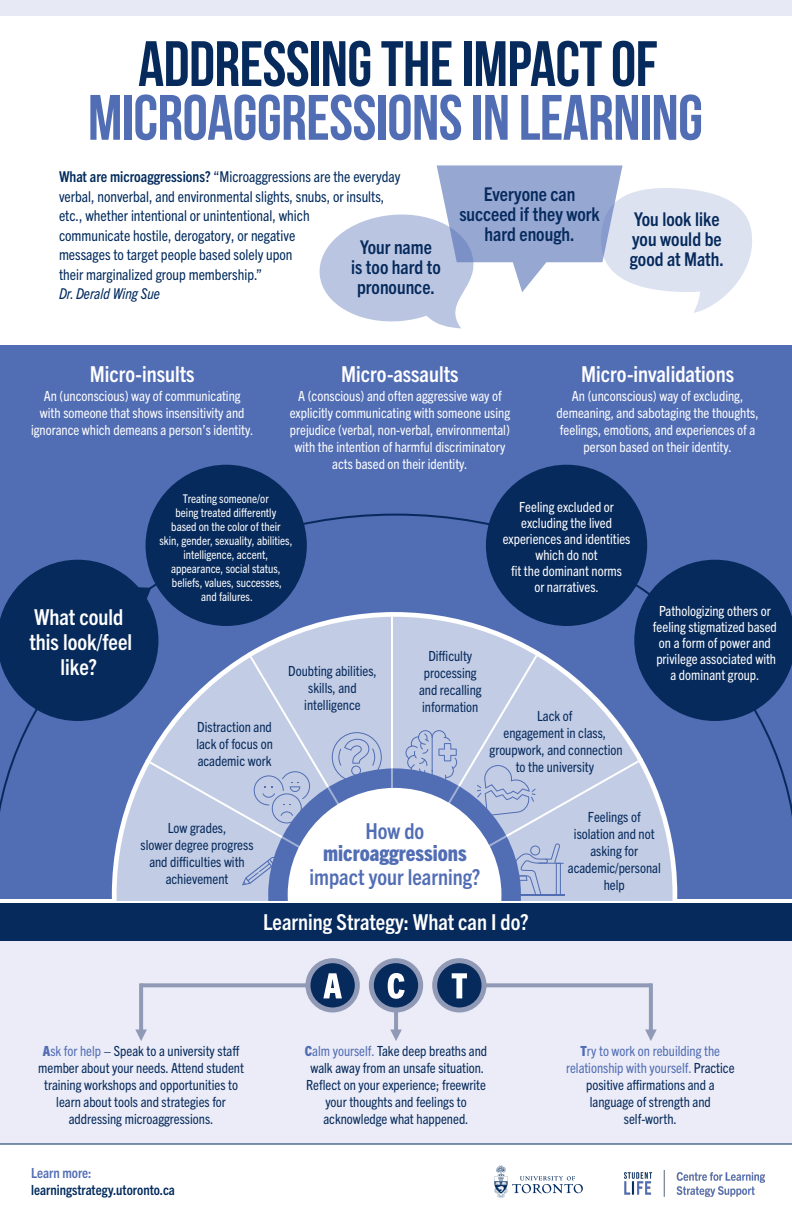
<style>
.page{position:relative;width:792px;height:1224px;background:#fff}
.page>*{position:absolute;margin:0;border:0;box-sizing:border-box;transform-origin:0 0}
.t1{font:700 64px/53.8px "Bebas Neue";letter-spacing:-.01em;color:#516db4;text-align:center}
.t2{font:700 condensed 22px/25px "Trade Gothic Next LT Pro";color:#fff;text-align:center}
.t3{font:800 condensed 22px/22px "Trade Gothic Next LT Pro";color:#516db4;text-align:center}
.t4{font:700 condensed 22px "Trade Gothic Next LT Pro";color:#516db4}
.t5{font:700 condensed 19px/20px "Trade Gothic Next LT Pro";color:#062a5c;text-align:center}
.t6{font:condensed 15px/19.5px "Trade Gothic Next LT Pro";color:#002a5c}
.t7{font:condensed 14px/17px "Trade Gothic Next LT Pro";color:#062a5c;text-align:center}
.t8{font:condensed 14px/17px "Trade Gothic Next LT Pro";color:#fff;text-align:center}
.t9{font:700 condensed 14px/16.8px "Trade Gothic Next LT Pro";color:#002a5c}
.t10{font:condensed 12px/14px "Trade Gothic Next LT Pro";color:#fff;text-align:center}
.s1{color:#062a5c}
.s2{font-weight:700}
.s3{font-style:italic}
.s4{font-weight:800;color:#516db4}
.s5{color:#516db4}
</style>
<div class="page">
<div style="left:0;top:346px;width:792px;height:553px;background:#516db4"></div>
<svg style="left:0;top:514px;width:792px;height:385px"></svg>
<div style="left:0;top:919px;width:792px;height:224px;background:#ebecf7"></div>
<svg style="left:0;top:1144px;width:792px;height:54px"></svg>
<div style="left:0;top:0;width:792px;height:15px;background:#e7e9f5"></div>
<svg style="left:117px;top:617px;width:556px;height:283px"></svg>
<svg style="left:129px;top:749px;width:85px;height:151px;background:#bfc9e2"></svg>
<svg style="left:214px;top:617px;width:175px;height:283px;background:#b8c3df"></svg>
<svg style="left:573px;top:749px;width:85px;height:151px;background:#c0cae3"></svg>
<svg style="left:389px;top:617px;width:184px;height:283px;background:#b7c3df"></svg>
<div style="left:0;top:903px;width:792px;height:38px;background:#062a5c"></div>
<svg style="left:487px;top:983px;width:162px;height:4px"></svg>
<svg style="left:645px;top:1029px;width:12px;height:12px"></svg>
<hr style="left:649px;top:983px;width:4px;height:49px;background:#909ab6">
<svg style="left:390px;top:1029px;width:12px;height:12px"></svg>
<hr style="left:394px;top:983px;width:4px;height:49px;background:#909ab6">
<svg style="left:143px;top:983px;width:162px;height:4px"></svg>
<svg style="left:135px;top:1029px;width:12px;height:12px"></svg>
<hr style="left:139px;top:983px;width:4px;height:49px;background:#909ab6">
<svg style="left:308px;top:961px;width:49px;height:49px"></svg>
<div style="left:305px;top:958px;width:55px;height:54px;border:5px solid #909ab6;border-radius:50%"></div>
<svg style="left:323px;top:973px;width:19px;height:25px"></svg>
<svg style="left:371px;top:961px;width:50px;height:49px"></svg>
<div style="left:369px;top:958px;width:54px;height:54px;border:5px solid #909ab6;border-radius:50%"></div>
<svg style="left:388px;top:973px;width:17px;height:26px"></svg>
<svg style="left:435px;top:961px;width:49px;height:49px"></svg>
<div style="left:432px;top:958px;width:55px;height:54px;border:5px solid #909ab6;border-radius:50%"></div>
<svg style="left:452px;top:973px;width:15px;height:25px"></svg>
<svg style="left:319px;top:165px;width:433px;height:163px"></svg>
<div style="left:146px;top:465px;width:161px;height:161px;background:#062a5c;border-radius:50%"></div>
<svg style="left:634px;top:560px;width:158px;height:161px"></svg>
<div style="left:486px;top:465px;width:161px;height:161px;background:#062a5c;border-radius:50%"></div>
<svg style="left:0;top:560px;width:158px;height:161px"></svg>
<hr style="left:510px;top:895px;width:55px;height:1px;background:#516db4">
<svg style="left:242px;top:730px;width:322px;height:170px;background:#c5cee5"></svg>
<svg style="left:494px;top:1165px;width:89px;height:32px"></svg>
<img style="left:624px;top:1171px;width:140px;height:25px">
<h1 class="t1" style="left:88px;top:36px;width:617px"><span class="s1">ADDRESSING THE IMPACT OF<br></span>MICROAGGRESSIONS IN LEARNING</h1>
<p class="t6" style="left:59px;top:166px;width:343px"><span class="s2">What are microaggressions?</span> “Microaggressions are the everyday verbal, nonverbal, and environmental slights, snubs, or insults, etc., whether intentional or unintentional, which<br>communicate hostile, derogatory, or negative<br>messages to target people based solely upon<br>their marginalized group membership.”<br><span class="s3">Dr. Derald Wing Sue</span></p>
<p class="t5" style="left:459px;top:183px;width:142px">Everyone can succeed if they work hard enough.</p>
<p class="t5" style="left:630px;top:208px;width:96px;text-align:left">You look like you would be good at Math.</p>
<p class="t5" style="left:351px;top:236px;width:91px">Your name<br>is too hard to pronounce.</p>
<p class="t2" style="left:90px;top:360px;width:106px">Micro-insults</p>
<p class="t2" style="left:341px;top:360px;width:119px">Micro-assaults</p>
<p class="t2" style="left:581px;top:360px;width:154px">Micro-invalidations</p>
<p class="t8" style="left:31px;top:387px;width:224px">An (unconscious) way of communicating<br>with someone that shows insensitivity and ignorance which demeans a person’s identity.</p>
<p class="t8" style="left:290px;top:387px;width:222px">A (conscious) and often aggressive way of explicitly communicating with someone using prejudice (verbal, non-verbal, environmental) with the intention of harmful discriminatory acts based on their identity.</p>
<p class="t8" style="left:557px;top:387px;width:204px">An (unconscious) way of excluding, demeaning, and sabotaging the thoughts, feelings, emotions, and experiences of a person based on their identity.</p>
<p class="t2" style="left:29px;top:603px;width:104px">What could this look/feel like?</p>
<p class="t10" style="left:159px;top:491px;width:135px">Treating someone/or<br>being treated differently<br>based on the color of their<br>skin, gender, sexuality, abilities, intelligence, accent, appearance, social status, beliefs, values, successes,<br>and failures.</p>
<p class="t8" style="left:503px;top:498px;width:129px;line-height:16px">Feeling excluded or excluding the lived experiences and identities which do not<br>fit the dominant norms<br>or narratives.</p>
<p class="t8" style="left:653px;top:602px;width:125px;line-height:16px">Pathologizing others or feeling stigmatized based on a form of power and privilege associated with a dominant group.</p>
<p class="t7" style="left:419px;top:647px;width:64px">Difficulty processing and recalling information</p>
<p class="t7" style="left:288px;top:662px;width:90px">Doubting abilities, skills, and intelligence</p>
<p class="t7" style="left:490px;top:706px;width:135px">Lack of<br>engagement in class, groupwork, and connection to the university</p>
<p class="t7" style="left:568px;top:807px;width:94px">Feelings of isolation and not asking for academic/personal help</p>
<p class="t2" style="left:263px;top:908px;width:267px">Learning Strategy: What can I do?</p>
<p class="t7" style="left:196px;top:718px;width:78px;text-align:justify">Distraction and lack of focus on academic work</p>
<p class="t3" style="left:323px;top:819px;width:145px"><span class="s2">How do </span>microaggressions</p>
<p class="t4" style="left:310px;top:862px;width:172px">impact your learning?</p>
<p class="t7" style="left:141px;top:819px;width:114px">Low grades,<br>slower degree progress and difficulties with achievement</p>
<p class="t7" style="left:38px;top:1042px;width:207px"><span class="s4">A</span><span class="s5">sk for help</span> – Speak to a university staff member about your needs. Attend student training workshops and opportunities to learn about tools and strategies for addressing microaggressions.</p>
<p class="t7" style="left:305px;top:1042px;width:184px"><span class="s4">C</span><span class="s5">alm yourself.</span> Take deep breaths and walk away from an unsafe situation.<br>Reflect on your experience; freewrite your thoughts and feelings to acknowledge what happened.</p>
<p class="t7" style="left:566px;top:1042px;width:170px"><span class="s4">T</span><span class="s5">ry to work on rebuilding the relationship with yourself.</span> Practice positive affirmations and a language of strength and self-worth.</p>
<p class="t9" style="left:31px;top:1164px;width:145px"><span class="s5">Learn more: </span>learningstrategy.utoronto.ca</p>
</div>
